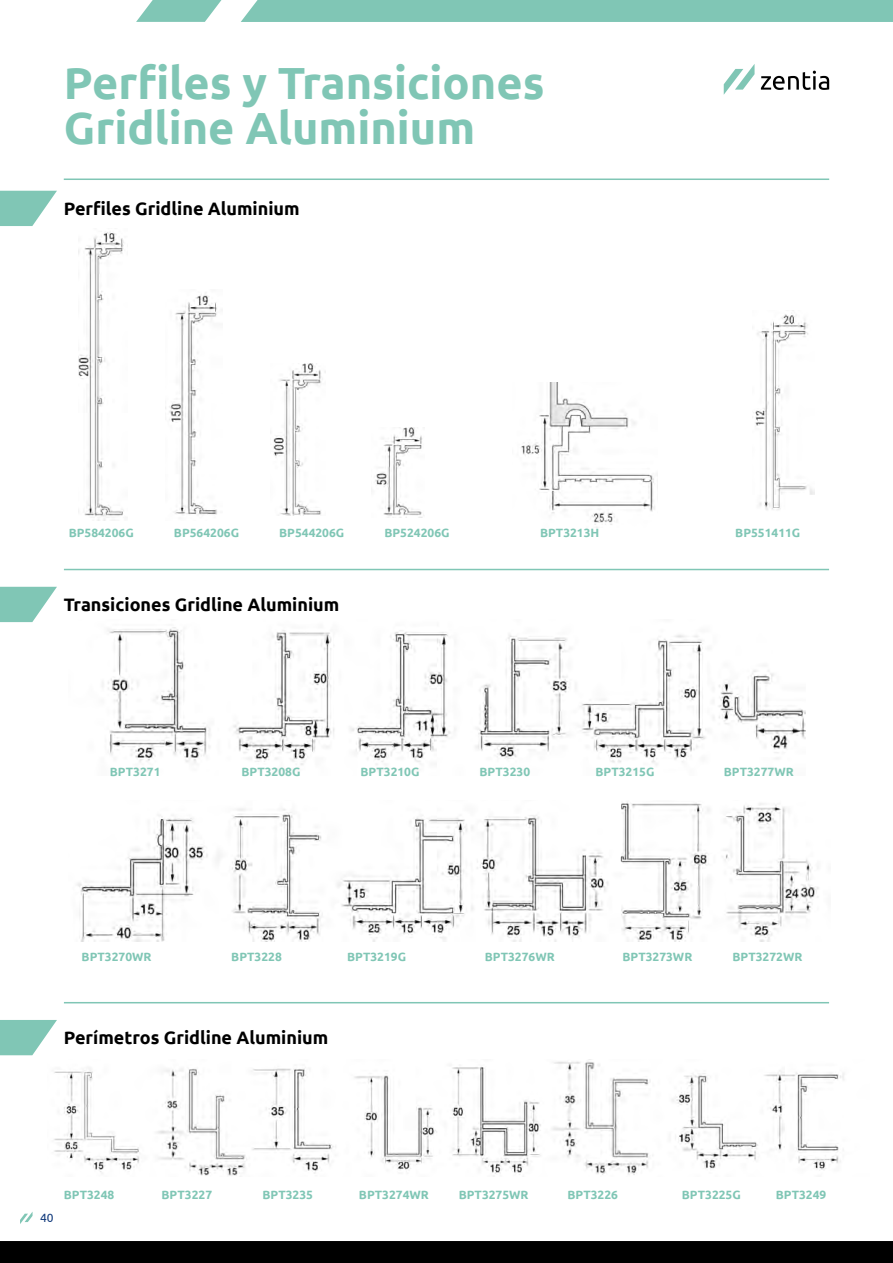
<style>
.page{position:relative;width:893px;height:1263px;background:#fff}
.page>*{position:absolute;margin:0;border:0;box-sizing:border-box;transform-origin:0 0}
.t1{font:700 45px/45px "Ubuntu";color:#80c6b5}
.t2{font:700 18px "Ubuntu";color:#000}
.t3{font:700 12px "Ubuntu";color:#80c6b5}
.t4{font:12px "Ubuntu";color:#10397b}
</style>
<div class="page">
<svg style="left:761px;top:71px;width:68px;height:19px"></svg>
<svg style="left:724px;top:64px;width:30px;height:30px"></svg>
<div style="left:0;top:1241px;width:893px;height:22px;background:#000"></div>
<svg style="left:20px;top:1212px;width:13px;height:12px"></svg>
<div style="left:241px;top:0;width:652px;height:22px;background:#80c6b5"></div>
<svg style="left:136px;top:0;width:86px;height:22px"></svg>
<svg style="left:0;top:191px;width:57px;height:35px"></svg>
<img style="left:755px;top:310px;width:60px;height:200px">
<img style="left:78px;top:232px;width:46px;height:288px">
<img style="left:165px;top:292px;width:52px;height:223px">
<img style="left:270px;top:363px;width:56px;height:153px">
<img style="left:375px;top:427px;width:47px;height:89px">
<img style="left:521px;top:383px;width:134px;height:145px">
<img style="left:102px;top:627px;width:704px;height:138px">
<img style="left:77px;top:802px;width:742px;height:140px">
<hr style="left:64px;top:569px;width:765px;height:1px;background:#80c6b5">
<svg style="left:0;top:587px;width:57px;height:35px"></svg>
<hr style="left:64px;top:1002px;width:765px;height:1px;background:#80c6b5">
<svg style="left:0;top:1020px;width:57px;height:35px"></svg>
<img style="left:54px;top:1061px;width:790px;height:115px">
<hr style="left:64px;top:178px;width:765px;height:2px;background:#80c6b5">
<h1 class="t1" style="left:64px;top:60px;width:482px">Perfiles y Transiciones<br>Gridline Aluminium</h1>
<h2 class="t2" style="left:64px;top:197px;width:237px">Perfiles Gridline Aluminium</h2>
<p class="t3" style="left:69px;top:525px;width:67px">BP584206G</p>
<p class="t3" style="left:174px;top:525px;width:67px">BP564206G</p>
<p class="t3" style="left:279px;top:525px;width:67px">BP544206G</p>
<p class="t3" style="left:384px;top:525px;width:67px">BP524206G</p>
<p class="t3" style="left:540px;top:525px;width:61px">BPT3213H</p>
<p class="t3" style="left:735px;top:525px;width:67px">BP551411G</p>
<h2 class="t2" style="left:64px;top:593px;width:277px">Transiciones Gridline Aluminium</h2>
<p class="t3" style="left:110px;top:765px;width:52px">BPT3271</p>
<p class="t3" style="left:242px;top:765px;width:61px">BPT3208G</p>
<p class="t3" style="left:361px;top:765px;width:61px">BPT3210G</p>
<p class="t3" style="left:480px;top:765px;width:52px">BPT3230</p>
<p class="t3" style="left:595px;top:765px;width:61px">BPT3215G</p>
<p class="t3" style="left:724px;top:765px;width:71px">BPT3277WR</p>
<p class="t3" style="left:82px;top:949px;width:71px">BPT3270WR</p>
<p class="t3" style="left:231px;top:949px;width:52px">BPT3228</p>
<p class="t3" style="left:347px;top:949px;width:61px">BPT3219G</p>
<p class="t3" style="left:485px;top:949px;width:71px">BPT3276WR</p>
<p class="t3" style="left:622px;top:949px;width:71px">BPT3273WR</p>
<p class="t3" style="left:732px;top:949px;width:71px">BPT3272WR</p>
<h2 class="t2" style="left:64px;top:1026px;width:266px">Perímetros Gridline Aluminium</h2>
<p class="t4" style="left:40px;top:1210px;width:15px">40</p>
<p class="t3" style="left:64px;top:1187px;width:52px">BPT3248</p>
<p class="t3" style="left:162px;top:1187px;width:52px">BPT3227</p>
<p class="t3" style="left:262px;top:1187px;width:52px">BPT3235</p>
<p class="t3" style="left:359px;top:1187px;width:71px">BPT3274WR</p>
<p class="t3" style="left:459px;top:1187px;width:71px">BPT3275WR</p>
<p class="t3" style="left:567px;top:1187px;width:52px">BPT3226</p>
<p class="t3" style="left:682px;top:1187px;width:61px">BPT3225G</p>
<p class="t3" style="left:776px;top:1187px;width:52px">BPT3249</p>
</div>
